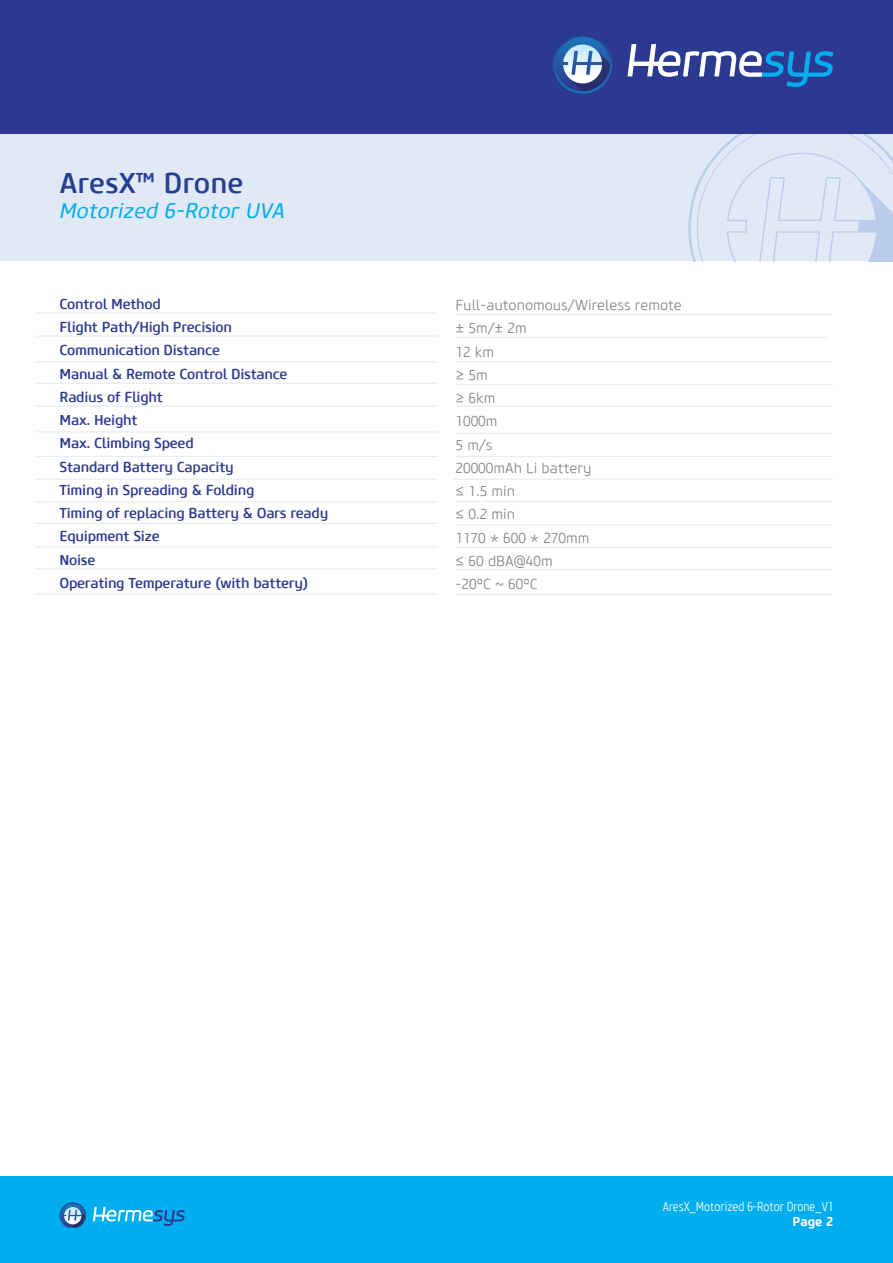
<style>
.page{position:relative;width:893px;height:1263px;background:#fff}
.page>*{position:absolute;margin:0;border:0;box-sizing:border-box;transform-origin:0 0}
.t1{font:500 28.5px "Core Sans M55";color:#25408f}
.t2{font:italic 21px "Core Sans M45";color:#00aeef}
.t3{font:500 14.25px/23.2px "Core Sans M55";letter-spacing:-.02em;color:#2b3990}
.t4{font:300 14.25px/23.2px "Core Sans M35";color:#808285}
.t5{font:300 12.75px "Core Sans M37 Cn";color:#fff}
.t6{font:700 12.75px "Core Sans M65";color:#fff}
</style>
<div class="page">
<div style="left:0;top:123px;width:893px;height:138px;background:#e1e8f6"></div>
<div style="left:0;top:1177px;width:893px;height:86px;background:#00aeef"></div>
<svg style="left:93px;top:1207px;width:92px;height:19px"></svg>
<svg style="left:60px;top:1202px;width:26px;height:25px"></svg>
<svg style="left:688px;top:134px;width:205px;height:127px"></svg>
<div style="left:0;top:0;width:893px;height:134px;background:#2b3990"></div>
<svg style="left:628px;top:44px;width:205px;height:43px"></svg>
<svg style="left:553px;top:36px;width:59px;height:58px"></svg>
<hr style="left:36px;top:336px;width:401px;height:1px;background:#e1e8f6">
<hr style="left:36px;top:361px;width:401px;height:1px;background:#e1e8f6">
<hr style="left:36px;top:383px;width:401px;height:1px;background:#e1e8f6">
<hr style="left:36px;top:406px;width:401px;height:1px;background:#e1e8f6">
<hr style="left:36px;top:432px;width:401px;height:1px;background:#e1e8f6">
<hr style="left:36px;top:456px;width:401px;height:1px;background:#e1e8f6">
<hr style="left:36px;top:479px;width:401px;height:1px;background:#e1e8f6">
<hr style="left:455px;top:314px;width:378px;height:1px;background:#e1e8f6">
<hr style="left:455px;top:337px;width:372px;height:1px;background:#e1e8f6">
<hr style="left:455px;top:361px;width:378px;height:1px;background:#e1e8f6">
<hr style="left:455px;top:384px;width:378px;height:1px;background:#e1e8f6">
<hr style="left:455px;top:406px;width:378px;height:1px;background:#e1e8f6">
<hr style="left:455px;top:433px;width:378px;height:1px;background:#e1e8f6">
<hr style="left:455px;top:456px;width:378px;height:1px;background:#e1e8f6">
<hr style="left:454px;top:479px;width:379px;height:1px;background:#e1e8f6">
<hr style="left:35px;top:313px;width:402px;height:1px;background:#e1e8f6">
<hr style="left:36px;top:502px;width:401px;height:1px;background:#e1e8f6">
<hr style="left:455px;top:501px;width:378px;height:1px;background:#e1e8f6">
<hr style="left:35px;top:523px;width:402px;height:1px;background:#e1e8f6">
<hr style="left:36px;top:546px;width:401px;height:1px;background:#e1e8f6">
<hr style="left:35px;top:568px;width:402px;height:1px;background:#e1e8f6">
<hr style="left:35px;top:594px;width:402px;height:1px;background:#e1e8f6">
<hr style="left:455px;top:524px;width:378px;height:1px;background:#e1e8f6">
<hr style="left:455px;top:547px;width:378px;height:1px;background:#e1e8f6">
<hr style="left:455px;top:569px;width:378px;height:1px;background:#e1e8f6">
<hr style="left:455px;top:594px;width:378px;height:1px;background:#e1e8f6">
<h1 class="t1" style="left:60px;top:165px;width:185px">AresX™ Drone</h1>
<h2 class="t2" style="left:60px;top:198px;width:227px">Motorized 6-Rotor UVA</h2>
<p class="t3" style="left:60px;top:293px;width:270px">Control Method<br>Flight Path/High Precision<br>Communication Distance<br>Manual &amp; Remote Control Distance<br>Radius of Flight<br>Max. Height<br>Max. Climbing Speed<br>Standard Battery Capacity<br>Timing in Spreading &amp; Folding<br>Timing of replacing Battery &amp; Oars ready<br>Equipment Size<br>Noise<br>Operating Temperature (with battery)</p>
<p class="t4" style="left:455px;top:294px;width:228px">Full-autonomous/Wireless remote ± 5m/± 2m<br>12 km<br>≥ 5m<br>≥ 6km<br>1000m<br>5 m/s<br>20000mAh Li battery<br>≤ 1.5 min<br>≤ 0.2 min<br>1170 * 600 * 270mm<br>≤ 60 dBA@40m<br>-20ºC ~ 60ºC</p>
<p class="t5" style="left:663px;top:1199px;width:172px">AresX_Motorized 6-Rotor Drone_V1</p>
<p class="t6" style="left:792px;top:1214px;width:42px">Page 2</p>
</div>
